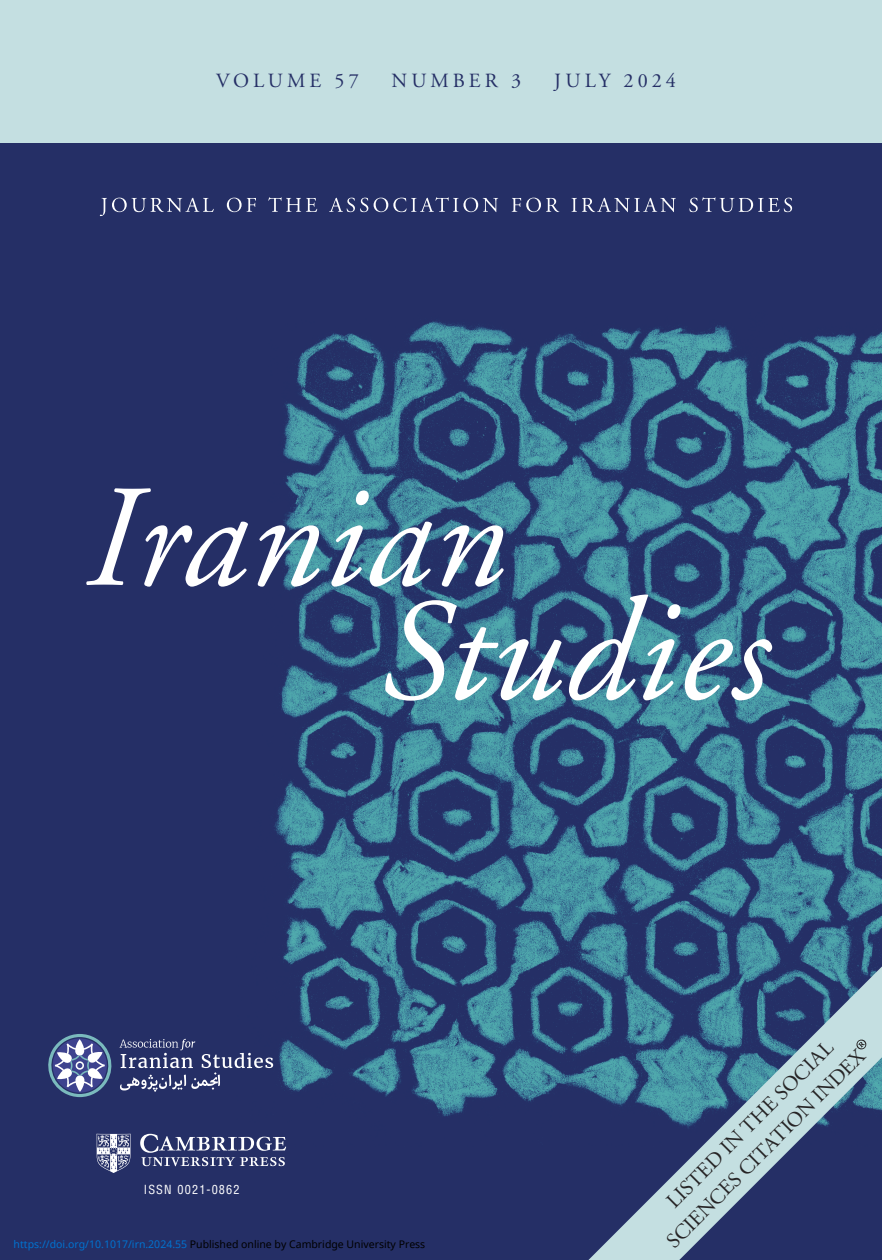
<style>
.page{position:relative;width:882px;height:1260px;background:#fff}
.page>*{position:absolute;margin:0;border:0;box-sizing:border-box;transform-origin:0 0}
.t1{font:21px/28px "Adobe Garamond Pro";color:#262425;text-align:center}
.t2{font:20.12px "Adobe Garamond Pro";letter-spacing:.2em;color:#252f66}
.t3{font:condensed 12.25px "Helvetica LT Std";letter-spacing:.09em;color:#fff}
.t4{font:10.5px "Noto Sans";color:#000}
.s1{color:#0172cf}
.s2{font-size:38.5px}
</style>
<div class="page">
<div style="left:0;top:0;width:882px;height:144px;background:#c4dfe1"></div>
<div style="left:0;top:144px;width:882px;height:1116px;background:#252f66"></div>
<img style="left:237px;top:309px;width:645px;height:838px">
<svg style="left:573px;top:944px;width:309px;height:316px;background:#516e90"></svg>
<svg style="left:86px;top:488px;width:162px;height:99px"></svg>
<svg style="left:257px;top:525px;width:63px;height:62px"></svg>
<svg style="left:331px;top:490px;width:101px;height:97px"></svg>
<svg style="left:441px;top:525px;width:63px;height:62px"></svg>
<svg style="left:385px;top:600px;width:177px;height:101px"></svg>
<svg style="left:569px;top:594px;width:203px;height:106px"></svg>
<svg style="left:100px;top:198px;width:114px;height:18px;background:#48507e"></svg>
<svg style="left:227px;top:198px;width:29px;height:14px"></svg>
<svg style="left:268px;top:197px;width:49px;height:15px"></svg>
<svg style="left:329px;top:198px;width:39px;height:14px"></svg>
<svg style="left:374px;top:197px;width:124px;height:15px;background:#4e5683"></svg>
<svg style="left:512px;top:198px;width:47px;height:14px"></svg>
<svg style="left:572px;top:198px;width:104px;height:14px"></svg>
<svg style="left:689px;top:197px;width:103px;height:15px;background:#4e5783"></svg>
<svg style="left:97px;top:1134px;width:189px;height:39px;background:#59608a"></svg>
<svg style="left:48px;top:1034px;width:225px;height:63px;background:#495483"></svg>
<h2 class="t2" style="left:216px;top:72px;width:144px">VOLUME 57</h2>
<h2 class="t2" style="left:392px;top:72px;width:131px">NUMBER 3</h2>
<h2 class="t2" style="left:554px;top:72px;width:123px">JULY 2024</h2>
<p class="t3" style="left:144px;top:1185px;width:97px">ISSN 0021-0862</p>
<p class="t4" style="left:14px;top:1236px;width:413px"><span class="s1">https://doi.org/10.1017/irn.2024.55</span> Published online by Cambridge University Press</p>
<h1 class="t1" style="left:642px;top:1216px;width:284px;rotate:-45deg">LISTED IN THE SOCIAL<br>SCIENCES CITATION INDEX<span class="s2">®</span></h1>
</div>
